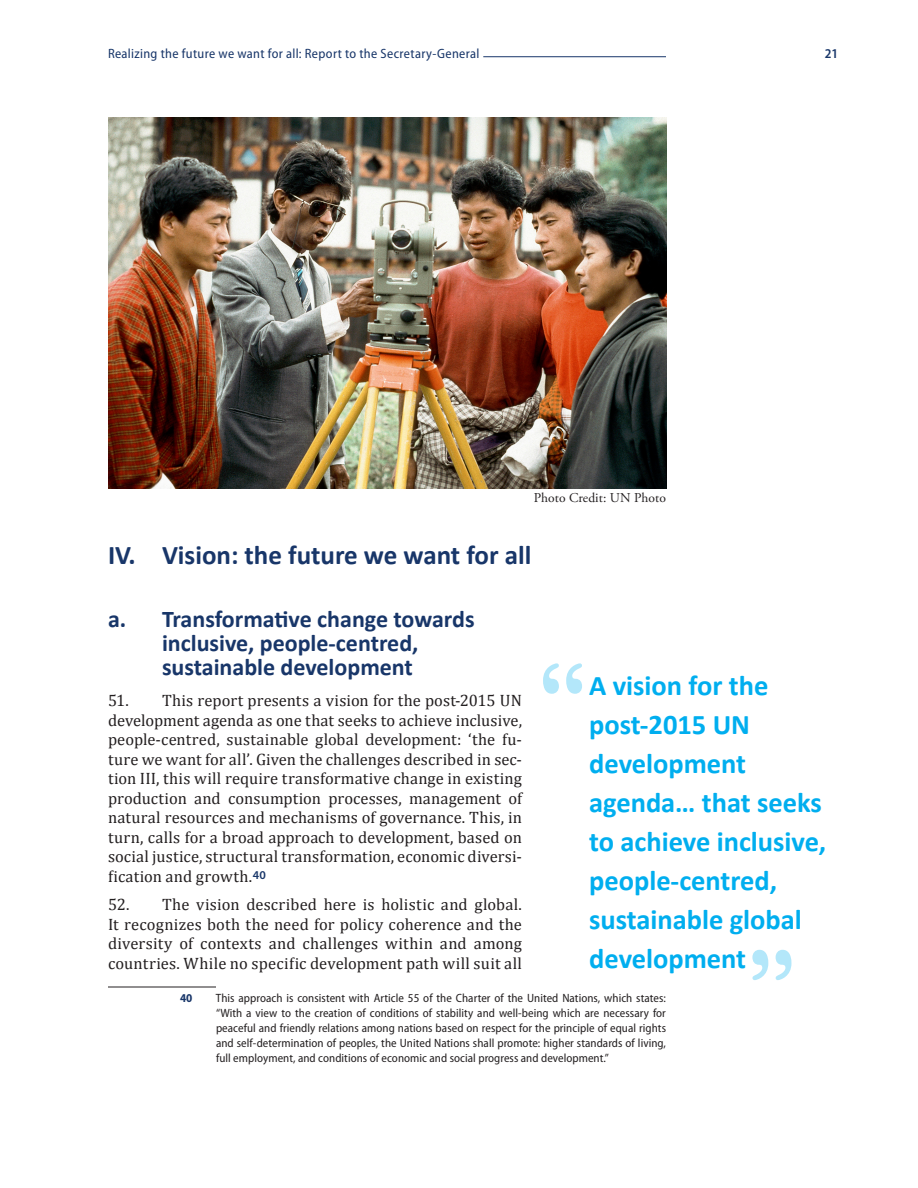
<style>
.page{position:relative;width:918px;height:1188px;background:#fff}
.page>*{position:absolute;margin:0;border:0;box-sizing:border-box;transform-origin:0 0}
.HL1{font:700 96px "Times Europa LT Std";color:#b3e7fa;scale:.9 1}
.Pullquote{font:700 28.5px/39px "Calibri";color:#00aeef}
.HL2{font:700 27px "Calibri";color:#183669}
.HL3{font:700 24px/24px "Calibri";color:#183669;text-align:center}
.Body_Text_number{font:16.5px/19.5px "Cambria";letter-spacing:.01em;color:#231f20;text-align:justify}
.t1{font:semi-condensed 13.5px "Myriad Pro";letter-spacing:.025em;color:#183669}
.t2{font:13.5px "Adobe Garamond Pro";letter-spacing:.005em;color:#231f20}
.t3{font:600 semi-condensed 13.5px "Myriad Pro";color:#183669}
.End_Notes{font:semi-condensed 12px/15px "Myriad Pro";letter-spacing:.005em;color:#231f20;text-align:justify}
.End_Notes-2{font:700 semi-condensed 12px "Myriad Pro";color:#183669}
</style>
<div class="page">
<hr style="left:483px;top:56px;width:183px;height:1px;background:#183669">
<hr style="left:108px;top:987px;width:108px;height:1px;background:#231f20">
<img style="left:108px;top:117px;width:558px;height:371px">
<p class="t1" style="left:108px;top:46px;width:373px">Realizing the future we want for all: Report to the Secretary-General</p>
<p class="t3" style="left:825px;top:46px;width:15px">21</p>
<p class="t2" style="left:534px;top:490px;width:134px">Photo Credit: UN Photo</p>
<p class="HL2" style="left:108px;top:538px;width:425px">IV. Vision: the future we want for all</p>
<p class="HL3" style="left:108px;top:605px;width:368px">a. Transformative change towards inclusive, people-centred, sustainable development</p>
<p class="Body_Text_number" style="left:108px;top:691px;width:416px">51. This report presents a vision for the post-2015 UN development agenda as one that seeks to achieve inclusive, people-centred, sustainable global development: ‘the fu&shy;ture we want for all’. Given the challenges described in sec&shy;tion III, this will require transformative change in existing production and consumption processes, management of natural resources and mechanisms of governance. This, in turn, calls for a broad approach to development, based on social justice, structural transformation, economic diversi&shy;fication and growth.<sup>40</sup></p>
<p class="Body_Text_number" style="left:108px;top:895px;width:416px">52. The vision described here is holistic and global.<br>It recognizes both the need for policy coherence and the diversity of contexts and challenges within and among countries. While no specific development path will suit all</p>
<p class="End_Notes-2" style="left:180px;top:991px;width:14px">40</p>
<p class="End_Notes" style="left:216px;top:991px;width:452px">This approach is consistent with Article 55 of the Charter of the United Nations, which states: “With a view to the creation of conditions of stability and well-being which are necessary for peaceful and friendly relations among nations based on respect for the principle of equal rights and self-determination of peoples, the United Nations shall promote: higher standards of living, full employment, and conditions of economic and social progress and development.”</p>
<p class="HL1" style="left:539px;top:640px;width:55px">“</p>
<p class="Pullquote" style="left:589px;top:665px;width:239px">A vision for the post-2015 UN development agenda… that seeks to achieve inclusive, people-centred, sustainable global development</p>
<p class="HL1" style="left:748px;top:926px;width:55px">”</p>
</div>
